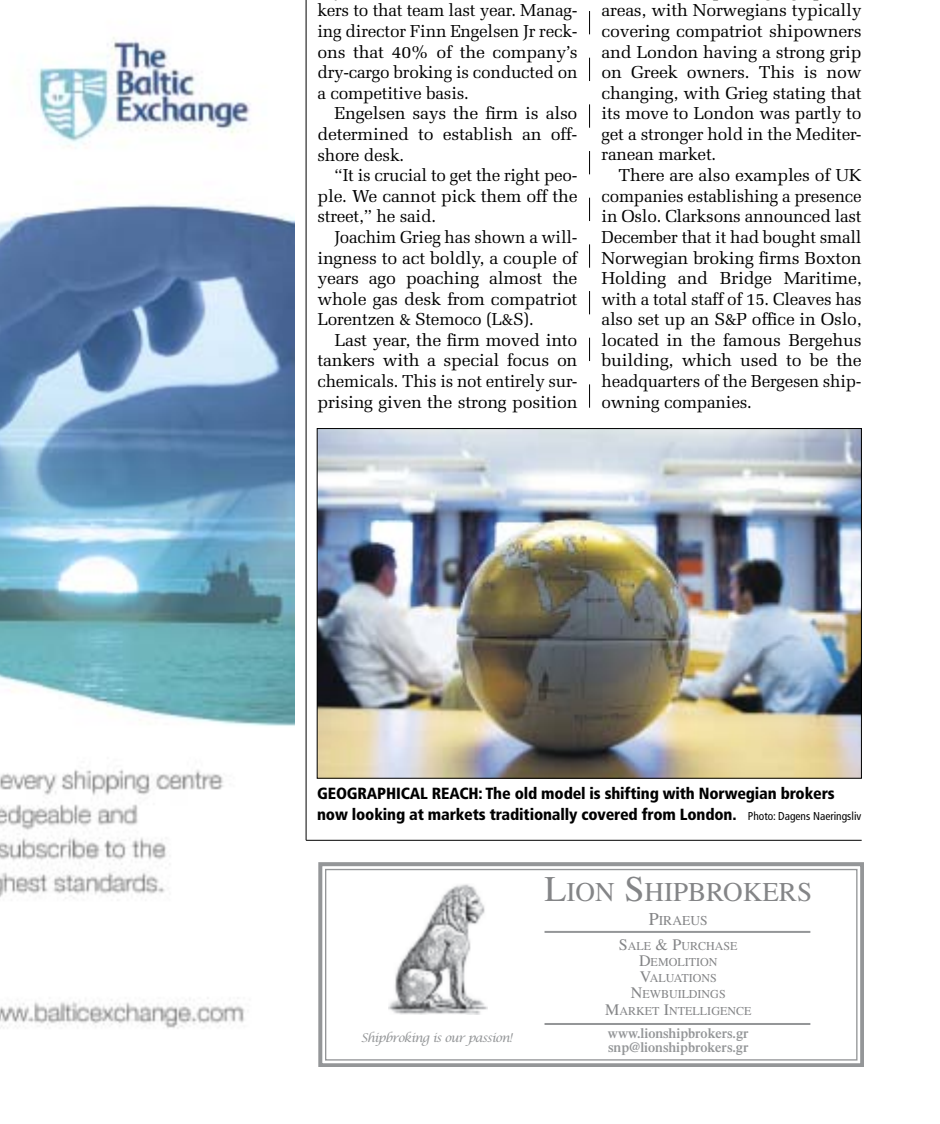
<style>
.page{position:relative;width:940px;height:1124px;background:#fff}
.page>*{position:absolute;margin:0;border:0;box-sizing:border-box;transform-origin:0 0}
.t1{font:27.2px "Times";color:#848587}
.t2{font:17.2px/20.6px "Melior LT";letter-spacing:-.015em;color:#000;text-align:justify}
.t3{font:900 condensed 16.2px/20.6px "Frutiger LT";letter-spacing:-.01em;color:#000}
.t4{font:600 14px/14px "Times";color:#949698}
.t5{font:13.6px "Times";color:#848587}
.t6{font:12px/16px "Times";color:#848587;text-align:center}
.t7{font:italic 12px "Lucida Calligraphy";letter-spacing:-.065em;color:#949698}
.s1{font-weight:400;font-size:11.4px}
.s2{font-size:36.2px}
.s3{font-size:18px}
.s4{font-size:16px}
</style>
<div class="page">
<svg style="left:589px;top:11px;width:1px;height:397px"></svg>
<img style="left:319px;top:430px;width:541px;height:347px">
<div style="left:317px;top:861px;width:546px;height:206px;background:linear-gradient(to right,#fff,#fff)"></div>
<div style="left:326px;top:870px;width:531px;height:190px;background:#fff"></div>
<div style="left:318px;top:862px;width:545px;height:205px;border:4px solid #949698"></div>
<div style="left:325px;top:869px;width:533px;height:192px;border:1px solid #949698"></div>
<hr style="left:545px;top:1023px;width:265px;height:2px;background:#949698">
<hr style="left:545px;top:931px;width:265px;height:2px;background:#949698">
<img style="left:388px;top:884px;width:100px;height:131px">
<img style="left:0;top:37px;width:294px;height:992px">
<hr style="left:306px;top:0;width:1px;height:840px;background:#000">
<hr style="left:306px;top:840px;width:556px;height:1px;background:#000">
<p class="t2" style="left:317px;top:0;width:262px">kers to that team last year. Manag&shy;ing director Finn Engelsen Jr reck&shy;ons that 40% of the company’s dry-cargo broking is conducted on a competitive basis.</p>
<p class="t2" style="left:317px;top:103px;width:262px;text-indent:17px">Engelsen says the firm is also determined to establish an off&shy;shore desk.</p>
<p class="t2" style="left:317px;top:165px;width:262px;text-indent:17px">“It is crucial to get the right peo&shy;ple. We cannot pick them off the street,” he said.</p>
<p class="t2" style="left:317px;top:227px;width:262px;text-indent:17px">Joachim Grieg has shown a will&shy;ingness to act boldly, a couple of years ago poaching almost the whole gas desk from compatriot Lorentzen &amp; Stemoco (L&amp;S).</p>
<p class="t2" style="left:317px;top:330px;width:262px;text-indent:17px">Last year, the firm moved into tankers with a special focus on chemicals. This is not entirely sur&shy;prising given the strong position</p>
<p class="t2" style="left:602px;top:0;width:262px">areas, with Norwegians typically covering compatriot shipowners and London having a strong grip on Greek owners. This is now changing, with Grieg stating that its move to London was partly to get a stronger hold in the Mediter&shy;ranean market.</p>
<p class="t2" style="left:602px;top:165px;width:262px;text-indent:17px">There are also examples of UK companies establishing a presence in Oslo. Clarksons announced last December that it had bought small Norwegian broking firms Boxton Holding and Bridge Maritime, with a total staff of 15. Cleaves has also set up an S&amp;P office in Oslo, located in the famous Bergehus building, which used to be the headquarters of the Bergesen ship&shy;owning companies.</p>
<p class="t3" style="left:317px;top:783px;width:546px">GeoGraphical reach: The old model is shifting with Norwegian brokers now looking at markets traditionally covered from london. <span class="s1">Photo: Dagens Naeringsliv</span></p>
<p class="t7" style="left:361px;top:1030px;width:153px">Shipbroking is our passion!</p>
<h1 class="t1" style="left:544px;top:877px;width:269px"><span class="s2">L</span>ION <span class="s2">S</span>HIPBROKERS</h1>
<p class="t5" style="left:649px;top:913px;width:60px"><span class="s3">P</span>IRAEUS</p>
<p class="t6" style="left:605px;top:938px;width:148px"><span class="s4">S</span>ALE <span class="s4">&amp; P</span>URCHASE<br><span class="s4">D</span>EMOLITION<br><span class="s4">V</span>ALUATIONS<br><span class="s4">N</span>EWBUILDINGS<br><span class="s4">M</span>ARKET <span class="s4">I</span>NTELLIGENCE</p>
<p class="t4" style="left:608px;top:1026px;width:142px">www.lionshipbrokers.gr snp@lionshipbrokers.gr</p>
</div>
